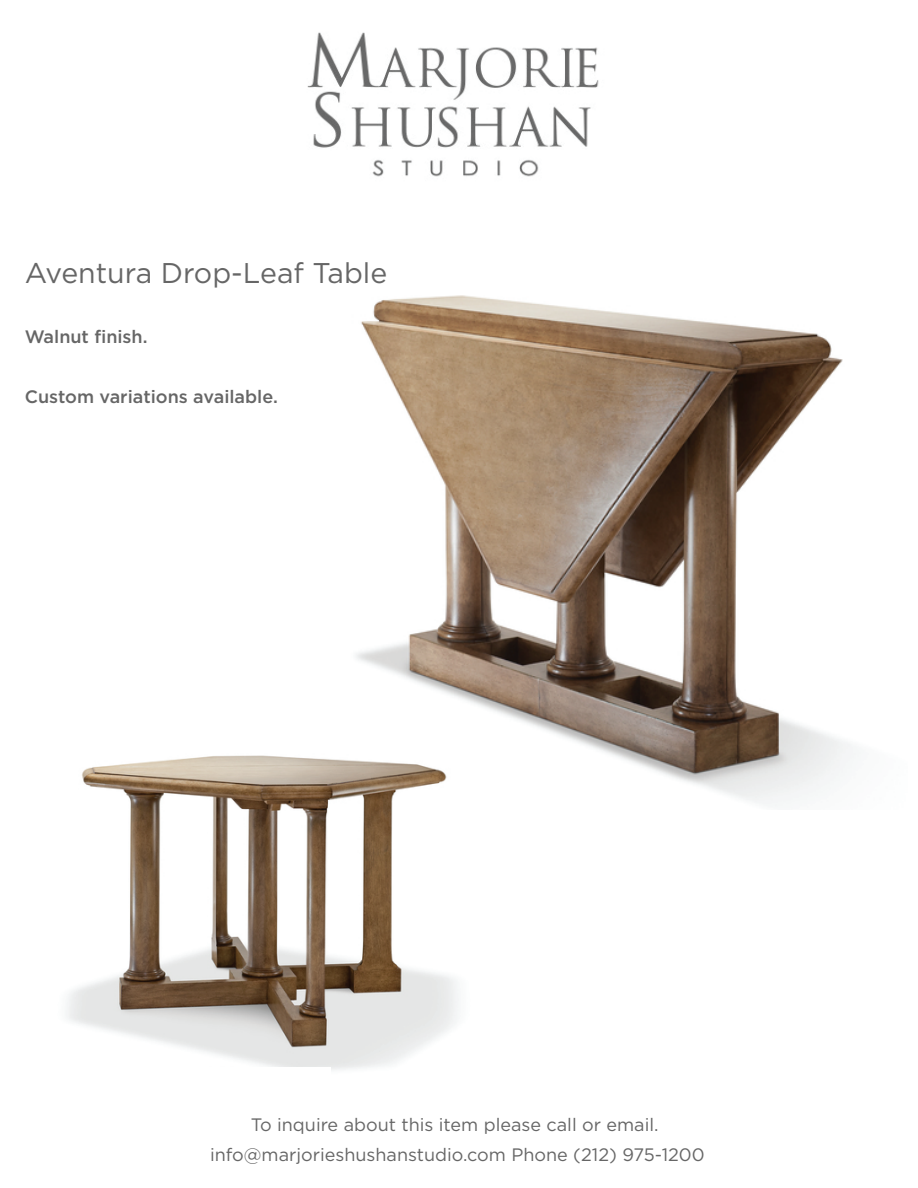
<style>
.page{position:relative;width:918px;height:1188px;background:#fff}
.page>*{position:absolute;margin:0;border:0;box-sizing:border-box;transform-origin:0 0}
.t1{font:28.5px "Gotham";color:#666}
.t2{font:18px/30px "Gotham";color:#666;text-align:center}
.t3{font:500 18px "Gotham";color:#666}
</style>
<div class="page">
<img style="left:307px;top:32px;width:292px;height:145px">
<img style="left:356px;top:295px;width:500px;height:511px">
<img style="left:66px;top:732px;width:417px;height:338px">
<div style="left:175px;top:1068px;width:156px;height:23px;background:#fff"></div>
<h1 class="t1" style="left:25px;top:255px;width:364px">Aventura Drop-Leaf Table</h1>
<p class="t3" style="left:25px;top:326px;width:124px">Walnut finish.</p>
<p class="t3" style="left:25px;top:386px;width:255px">Custom variations available.</p>
<p class="t2" style="left:210px;top:1110px;width:496px">To inquire about this item please call or email. info@marjorieshushanstudio.com Phone (212) 975-1200</p>
</div>
